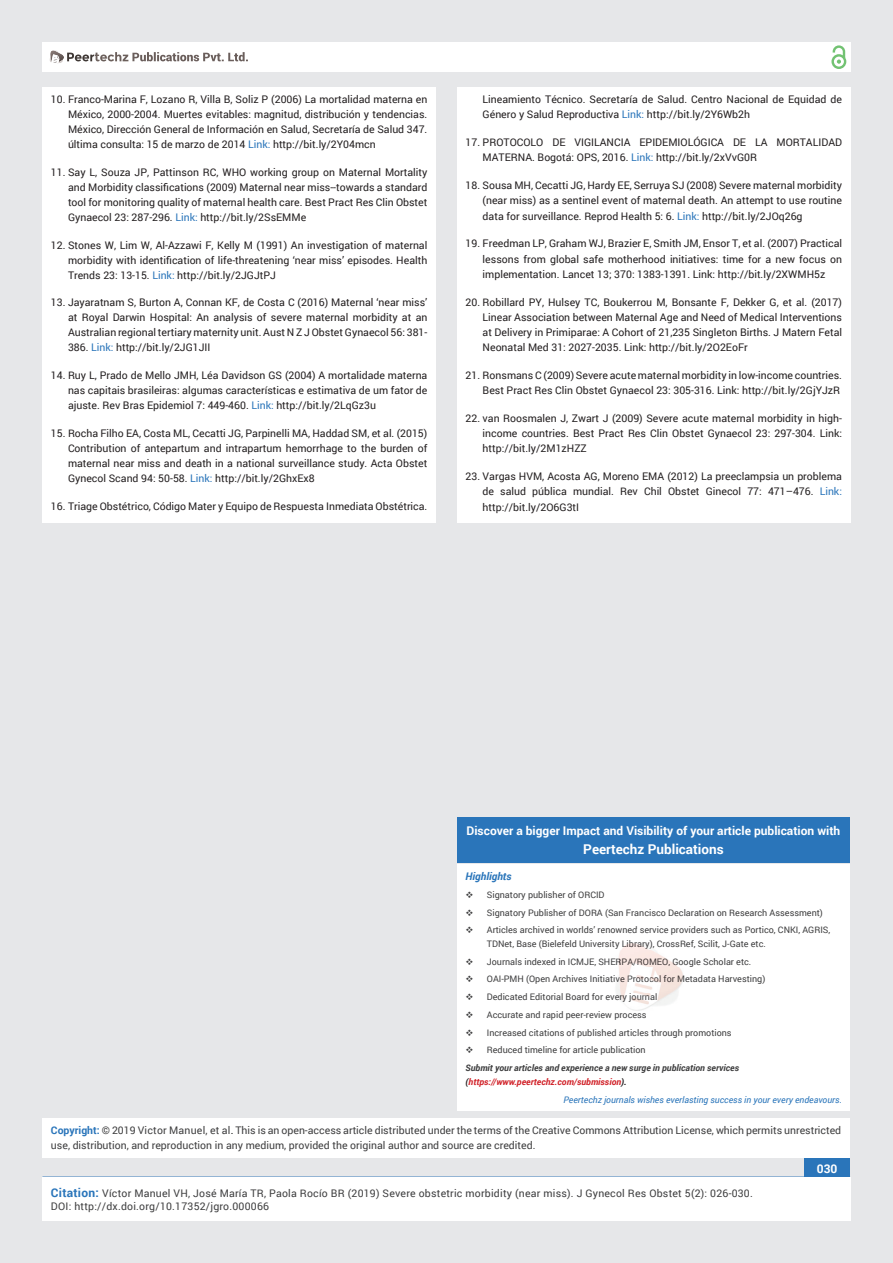
<style>
.page{position:relative;width:893px;height:1263px;background:#e6e7e9}
.page>*{position:absolute;margin:0;border:0;box-sizing:border-box;transform-origin:0 0}
.t1{font:700 13.5px "Roboto";color:#fff}
.t2{font:700 12px "Roboto";color:#fff}
.t3{font:10.5px/15px "Roboto";color:#231f20;text-align:justify}
.t4{font:10.5px/15px "Roboto";color:#3e3e3f}
.t5{font:10.5px/13.5px "Roboto";letter-spacing:.02em;color:#3e3e3f}
.t6{font:italic 700 10.5px "Roboto";color:#2a75ba}
.t7{font:9px/13.5px "Roboto";color:#3e3e3f}
.t8{font:italic 9px/17.7px "Roboto";color:#2a75ba}
.t9{font:italic 700 9px/17.7px "Roboto";color:#3e3e3f}
.s1{color:#2a75ba}
.s2{color:#3f3f40}
.s3{color:#3f3e40}
.s4{color:#403838}
.s5{color:#3f3838}
.s6{color:#3e3f40}
.s7{color:#3f3737}
.s8{color:#3e3736}
.s9{font-weight:400;font-style:normal}
.s10{font-weight:700;color:#231f20}
.s11{font-weight:700;color:#d1232a}
.s12{font-weight:700;color:#2a75ba}
.s13{color:#0b0c0b}
.s14{font-weight:700;font-size:12px;color:#2a75ba}
</style>
<div class="page">
<div style="left:42px;top:43px;width:808px;height:29px;background:#fff"></div>
<div style="left:831px;top:54px;width:15px;height:15px;border:2px solid #72c272;border-radius:50%"></div>
<svg style="left:831px;top:45px;width:15px;height:19px"></svg>
<div style="left:804px;top:1157px;width:46px;height:43px;background:#2a75ba"></div>
<svg style="left:49px;top:50px;width:199px;height:14px"></svg>
<div style="left:42px;top:1177px;width:809px;height:43px;background:#fff"></div>
<div style="left:42px;top:87px;width:394px;height:435px;background:#fff"></div>
<div style="left:42px;top:1118px;width:808px;height:40px;background:#fff"></div>
<div style="left:457px;top:817px;width:393px;height:46px;background:#2a75ba"></div>
<div style="left:457px;top:864px;width:393px;height:247px;background:#fff"></div>
<img style="left:616px;top:949px;width:67px;height:62px">
<img style="left:616px;top:958px;width:67px;height:9px">
<img style="left:616px;top:975px;width:67px;height:10px">
<img style="left:616px;top:993px;width:40px;height:9px">
<div style="left:457px;top:87px;width:393px;height:435px;background:#fff"></div>
<p class="t3" style="left:68px;top:92px;width:361px;text-indent:-17px">10. Franco-Marina F, Lozano R, Villa B, Soliz P (2006) La mortalidad materna en México, 2000-2004. Muertes evitables: magnitud, distribución y tendencias.<br>México, Dirección General de Información en Salud, Secretaría de Salud 347. última consulta: 15 de marzo de 2014 <span class="s1">Link:</span> http://bit.ly/2Y04mcn</p>
<p class="t3" style="left:68px;top:164px;width:361px;text-indent:-17px">11. Say L, Souza JP, Pattinson RC, WHO working group on Maternal Mortality and Morbidity classifications (2009) Maternal near miss--towards a standard tool for monitoring quality of maternal health care. Best Pract Res Clin Obstet Gynaecol 23: 287-296. <span class="s1">Link:</span> http://bit.ly/2SsEMMe</p>
<p class="t3" style="left:68px;top:237px;width:361px;text-indent:-17px">12. Stones W, Lim W, Al-Azzawi F, Kelly M (1991) An investigation of maternal morbidity with identification of life-threatening ‘near miss’ episodes. Health Trends 23: 13-15. <span class="s1">Link:</span> http://bit.ly/2JGJtPJ</p>
<p class="t3" style="left:68px;top:295px;width:361px;text-indent:-17px">13. Jayaratnam S, Burton A, Connan KF, de Costa C (2016) Maternal ‘near miss’ at Royal Darwin Hospital: An analysis of severe maternal morbidity at an Australian regional tertiary maternity unit. Aust N Z J Obstet Gynaecol 56: 381- 386. <span class="s1">Link:</span> http://bit.ly/2JG1JII</p>
<p class="t3" style="left:68px;top:368px;width:361px;text-indent:-17px">14. Ruy L, Prado de Mello JMH, Léa Davidson GS (2004) A mortalidade materna nas capitais brasileiras: algumas características e estimativa de um fator de ajuste. Rev Bras Epidemiol 7: 449-460. <span class="s1">Link:</span> http://bit.ly/2LqGz3u</p>
<p class="t3" style="left:68px;top:425px;width:361px;text-indent:-17px">15. Rocha Filho EA, Costa ML, Cecatti JG, Parpinelli MA, Haddad SM, et al. (2015)<br>Contribution of antepartum and intrapartum hemorrhage to the burden of maternal near miss and death in a national surveillance study. Acta Obstet Gynecol Scand 94: 50-58. <span class="s1">Link:</span> http://bit.ly/2GhxEx8</p>
<p class="t3" style="left:51px;top:498px;width:378px">16. Triage Obstétrico, Código Mater y Equipo de Respuesta Inmediata Obstétrica.</p>
<p class="t3" style="left:483px;top:91px;width:361px">Lineamiento Técnico. Secretaría de Salud. Centro Nacional de Equidad de<br>Género y Salud Reproductiva <span class="s1">Link:</span> http://bit.ly/2Y6Wb2h</p>
<p class="t3" style="left:483px;top:135px;width:361px;text-indent:-17px">17. PROTOCOLO DE VIGILANCIA EPIDEMIOLÓGICA DE LA MORTALIDAD<br>MATERNA. Bogotá: OPS, 2016. <span class="s1">Link:</span> http://bit.ly/2xVvG0R</p>
<p class="t3" style="left:483px;top:178px;width:361px;text-indent:-17px">18. Sousa MH, Cecatti JG, Hardy EE, Serruya SJ (2008) Severe maternal morbidity (near miss) as a sentinel event of maternal death. An attempt to use routine data for surveillance. Reprod Health 5: 6. <span class="s1">Link:</span> http://bit.ly/2JOq26g</p>
<p class="t3" style="left:483px;top:236px;width:361px;text-indent:-17px">19. Freedman LP, Graham WJ, Brazier E, Smith JM, Ensor T, et al. (2007) Practical lessons from global safe motherhood initiatives: time for a new focus on implementation. Lancet 13; 370: 1383-1391. Link: http://bit.ly/2XWMH5z</p>
<p class="t3" style="left:483px;top:294px;width:361px;text-indent:-17px">20. Robillard PY, Hulsey TC, Boukerrou M, Bonsante F, Dekker G, et al. (2017)<br>Linear Association between Maternal Age and Need of Medical Interventions at Delivery in Primiparae: A Cohort of 21,235 Singleton Births. J Matern Fetal Neonatal Med 31: 2027-2035. Link: http://bit.ly/2O2EoFr</p>
<p class="t3" style="left:466px;top:367px;width:378px;text-align:right">21. Ronsmans C (2009) Severe acute maternal morbidity in low-income countries.<br>Best Pract Res Clin Obstet Gynaecol 23: 305-316. Link: http://bit.ly/2GjYJzR</p>
<p class="t3" style="left:483px;top:410px;width:361px;text-indent:-17px">22. van Roosmalen J, Zwart J (2009) Severe acute maternal morbidity in high&shy;income countries. Best Pract Res Clin Obstet Gynaecol 23: 297-304. Link: http://bit.ly/2M1zHZZ</p>
<p class="t3" style="left:483px;top:469px;width:361px;text-indent:-17px">23. Vargas HVM, Acosta AG, Moreno EMA (2012) La preeclampsia un problema de salud pública mundial. Rev Chil Obstet Ginecol 77: 471–476. <span class="s1">Link: </span>http://bit.ly/2O6G3tI</p>
<p class="t2" style="left:466px;top:822px;width:375px">Discover a bigger Impact and Visibility of your article publication with</p>
<p class="t1" style="left:583px;top:840px;width:142px">Peertechz Publications</p>
<p class="t6" style="left:465px;top:869px;width:48px">Highlights</p>
<p class="t7" style="left:465px;top:888px;width:140px">❖ Signatory publisher of ORCID</p>
<p class="t7" style="left:465px;top:905px;width:359px">❖ Signatory Publisher of DORA (San Francisco Declaration on Research Assessment)</p>
<p class="t7" style="left:487px;top:923px;width:345px;text-indent:-21px">❖ Articles archived in worlds’ r<span class="s2">enowned service provid</span>ers such as Portico, CNKI, AGRIS,<br>TDNet, Base (Bielefeld Univ<span class="s2">ersity Librar</span><span class="s3">y),</span> <span class="s2">CrossRef,</span> Scilit, J-Gate etc.</p>
<p class="t7" style="left:465px;top:954px;width:287px">❖ Journals indexed in ICMJE, <span class="s2">SHER</span><span class="s4">PA/R</span><span class="s5">OMEO</span><span class="s2">, Googl</span>e Scholar etc.</p>
<p class="t7" style="left:465px;top:972px;width:301px">❖ OAI-PMH (Open Archives Ini<span class="s2">tiati</span><span class="s6">ve P</span><span class="s2">rotoco</span><span class="s7">l for</span> <span class="s8">M</span><span class="s2">eta</span>data Harvesting)</p>
<p class="t7" style="left:465px;top:990px;width:193px">❖ Dedicated Editorial Board fo<span class="s2">r every jou</span><span class="s8">rn</span><span class="s2">al</span></p>
<p class="t7" style="left:465px;top:1008px;width:183px">❖ Accurate and rapid peer-revi<span class="s2">ew process</span></p>
<p class="t7" style="left:465px;top:1026px;width:268px">❖ Increased citations of published articles through promotions</p>
<p class="t9" style="left:465px;top:1041px;width:275px">❖ <span class="s9">Reduced timeline for article publication<br></span>Submit your articles and experience a new surge in publication services</p>
<p class="t8" style="left:563px;top:1072px;width:280px;text-indent:-98px"><span class="s10">(</span><span class="s11">https://www.peertechz.com/submission</span><span class="s10">).<br></span>Peertechz journals wishes everlasting success in your every endeavours.</p>
<p class="t4" style="left:51px;top:1123px;width:792px"><span class="s12">Copyright:</span> © 2019 Victor Manuel, et al<span class="s13">.</span> This is an open-access article distributed under the terms of the Creative Commons Attribution License, which permits unrestricted use, distribution, and reproduction in any medium, provided the original author and source are credited.</p>
<p class="t5" style="left:51px;top:1186px;width:703px"><span class="s14">Citation:</span> Víctor Manuel VH, José María TR, Paola Rocío BR (2019) Severe obstetric morbidity (near miss). J Gynecol Res Obstet 5(2): 026-030.<br>DOI: http://dx.doi.org/10.17352/jgro.000066</p>
<p class="t2" style="left:817px;top:1161px;width:22px">030</p>
</div>
